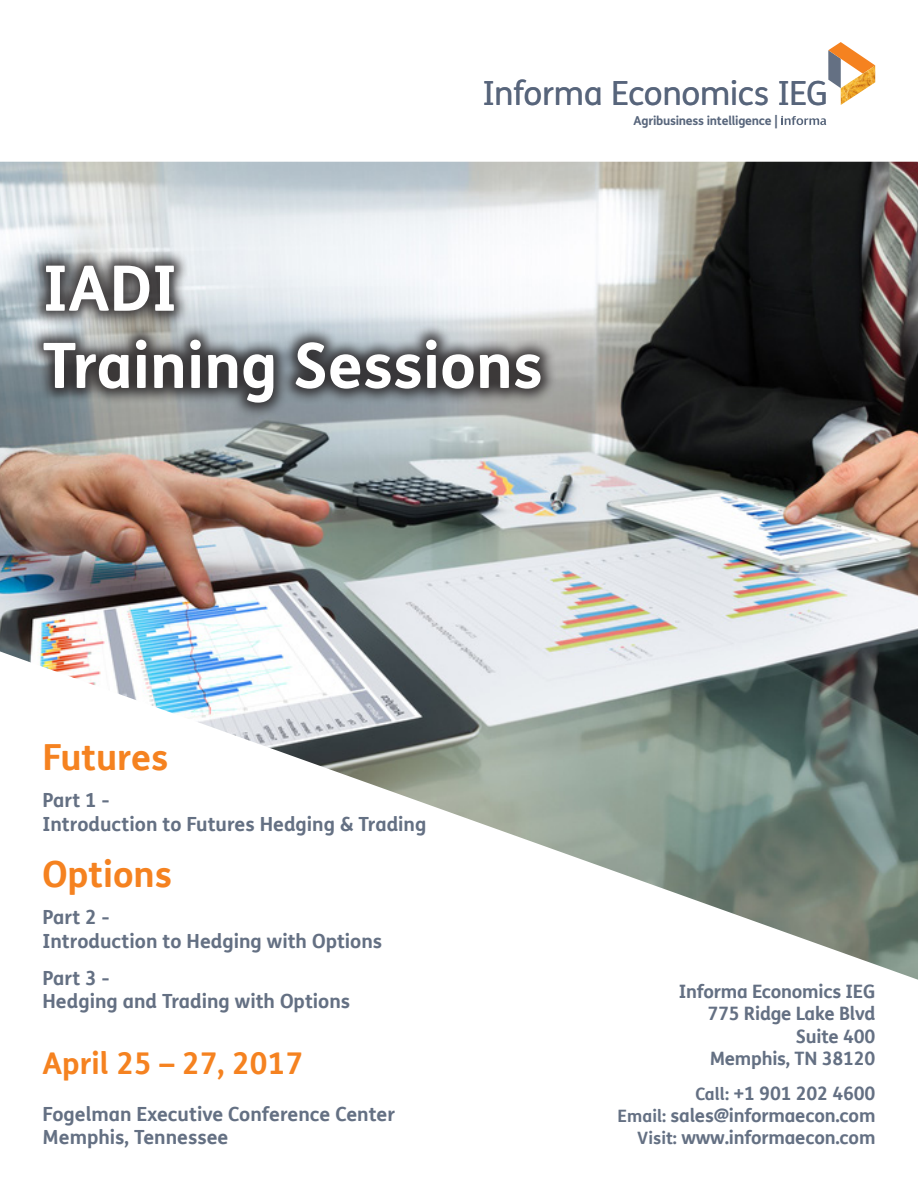
<style>
.page{position:relative;width:918px;height:1188px;background:#fff}
.page>*{position:absolute;margin:0;border:0;box-sizing:border-box;transform-origin:0 0}
.t1{font:700 62.7px "FS Me";color:#fff}
.t2{font:700 36px "FS Me";color:#f58220}
.t3{font:33.15px "FS Me";letter-spacing:-.01em;color:#57657b}
.t4{font:700 30px "FS Me";color:#f58220}
.t5{font:700 19.5px "FS Me";color:#647083}
.t6{font:700 18.45px "FS Me";letter-spacing:-.01em;color:#647083}
.t7{font:700 12.3px "FS Me";letter-spacing:-.02em;color:#57657b}
.s1{color:#7a7f93}
.s2{font-size:17.1px}
</style>
<div class="page">
<img style="left:0;top:162px;width:918px;height:818px">
<svg style="left:781px;top:116px;width:45px;height:9px"></svg>
<img style="left:841px;top:89px;width:24px;height:16px">
<svg style="left:828px;top:42px;width:47px;height:47px"></svg>
<div style="left:28px;top:249px;width:529px;height:170px;background:#231f20;opacity:.82"></div>
<p class="t3" style="left:483px;top:71px;width:346px"><span class="s1">Inf</span>o<span class="s1">rma</span> Economics IEG</p>
<p class="t7" style="left:634px;top:111px;width:146px">Agribusiness intelligence |</p>
<p class="t1" style="left:43px;top:240px;width:136px">IADI</p>
<p class="t1" style="left:43px;top:317px;width:502px">Training Sessions</p>
<p class="t2" style="left:43px;top:730px;width:127px">Futures</p>
<p class="t5" style="left:43px;top:785px;width:68px">Part 1 -</p>
<p class="t5" style="left:43px;top:809px;width:385px">Introduction to Futures Hedging &amp; Trading</p>
<p class="t2" style="left:43px;top:847px;width:131px">Options</p>
<p class="t5" style="left:43px;top:902px;width:68px">Part 2 -</p>
<p class="t5" style="left:43px;top:926px;width:341px">Introduction to Hedging with Options</p>
<p class="t5" style="left:43px;top:963px;width:68px">Part 3 -</p>
<p class="t5" style="left:43px;top:986px;width:309px">Hedging and Trading with Options</p>
<p class="t4" style="left:43px;top:1040px;width:262px">April 25 – 27, 2017</p>
<p class="t5" style="left:43px;top:1099px;width:354px">Fogelman Executive Conference Center</p>
<p class="t5" style="left:43px;top:1122px;width:187px">Memphis, Tennessee</p>
<p class="t6" style="left:679px;top:977px;width:198px">Informa Economics IEG</p>
<p class="t6" style="left:707px;top:1000px;width:170px">775 Ridge Lake Blvd</p>
<p class="t6" style="left:796px;top:1022px;width:81px">Suite 400</p>
<p class="t6" style="left:710px;top:1044px;width:167px">Memphis, TN 38120</p>
<p class="t6" style="left:695px;top:1079px;width:182px"><span class="s2">Call:</span> +1 901 202 4600</p>
<p class="t6" style="left:618px;top:1101px;width:259px"><span class="s2">Email:</span> sales@informaecon.com</p>
<p class="t6" style="left:637px;top:1123px;width:240px"><span class="s2">Visit:</span> www.informaecon.com</p>
</div>
